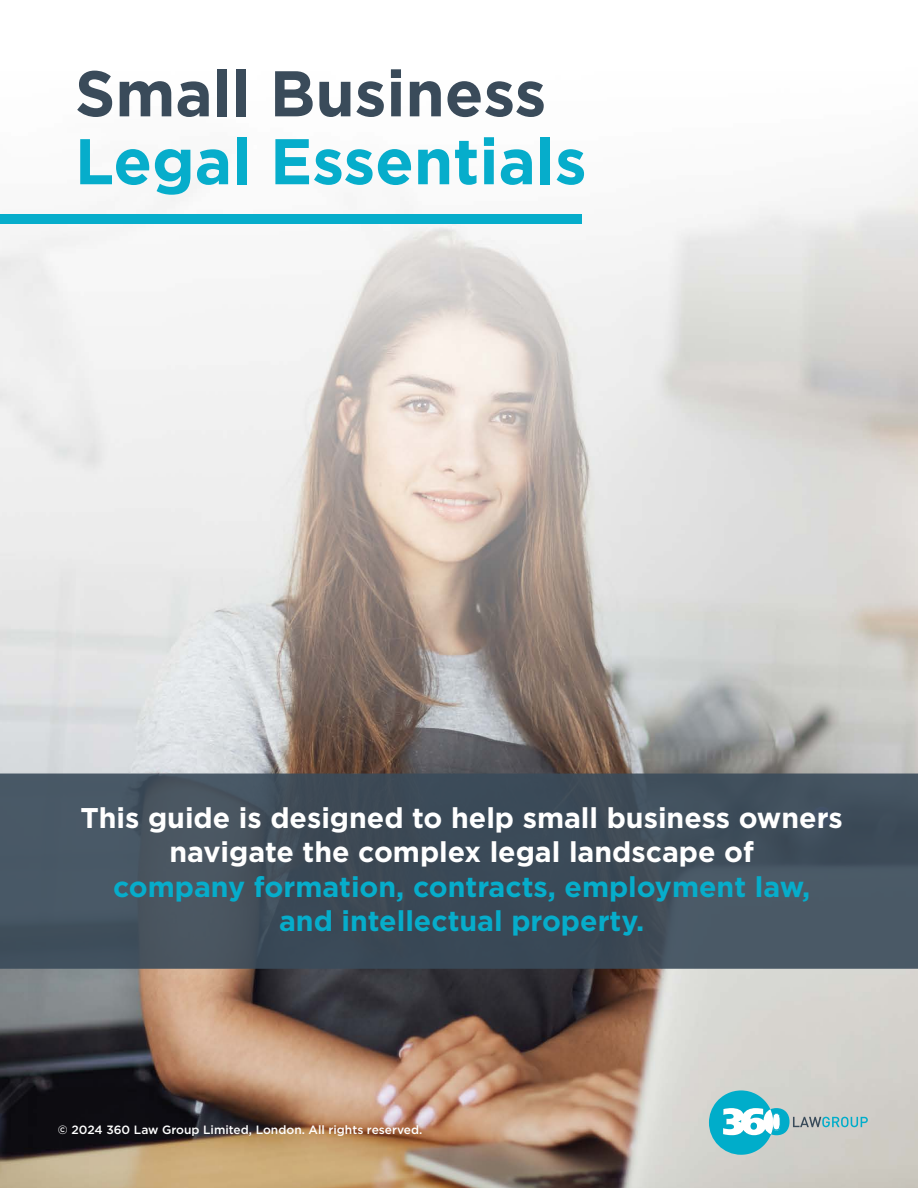
<style>
.page{position:relative;width:918px;height:1188px;background:#fff}
.page>*{position:absolute;margin:0;border:0;box-sizing:border-box;transform-origin:0 0}
.t1{font:700 64.5px "Gotham";color:#06adcb}
.t2{font:700 64.5px "Gotham";color:#3a4b5a}
.t3{font:700 28.5px/34.5px "Gotham";color:#fff;text-align:center}
.t4{font:700 28.5px/34.5px "Gotham";color:#06adcb;text-align:center}
.t5{font:500 12px "Gotham";color:#fff}
</style>
<div class="page">
<img style="left:0;top:170px;width:918px;height:1018px">
<svg style="left:0;top:774px;width:918px;height:195px;background:#414f5c"></svg>
<svg style="left:709px;top:1090px;width:159px;height:65px;background:#9cc9cd"></svg>
<div style="left:0;top:215px;width:582px;height:9px;background:#06adcb"></div>
<h1 class="t2" style="left:75px;top:51px;width:473px">Small Business</h1>
<h1 class="t1" style="left:75px;top:119px;width:513px">Legal Essentials</h1>
<p class="t3" style="left:81px;top:800px;width:764px">This guide is designed to help small business owners navigate the complex legal landscape of</p>
<p class="t4" style="left:113px;top:869px;width:699px">company formation, contracts, employment law, and intellectual property.</p>
<p class="t5" style="left:58px;top:1121px;width:366px">© 2024 360 Law Group Limited, London. All rights reserved.</p>
</div>
